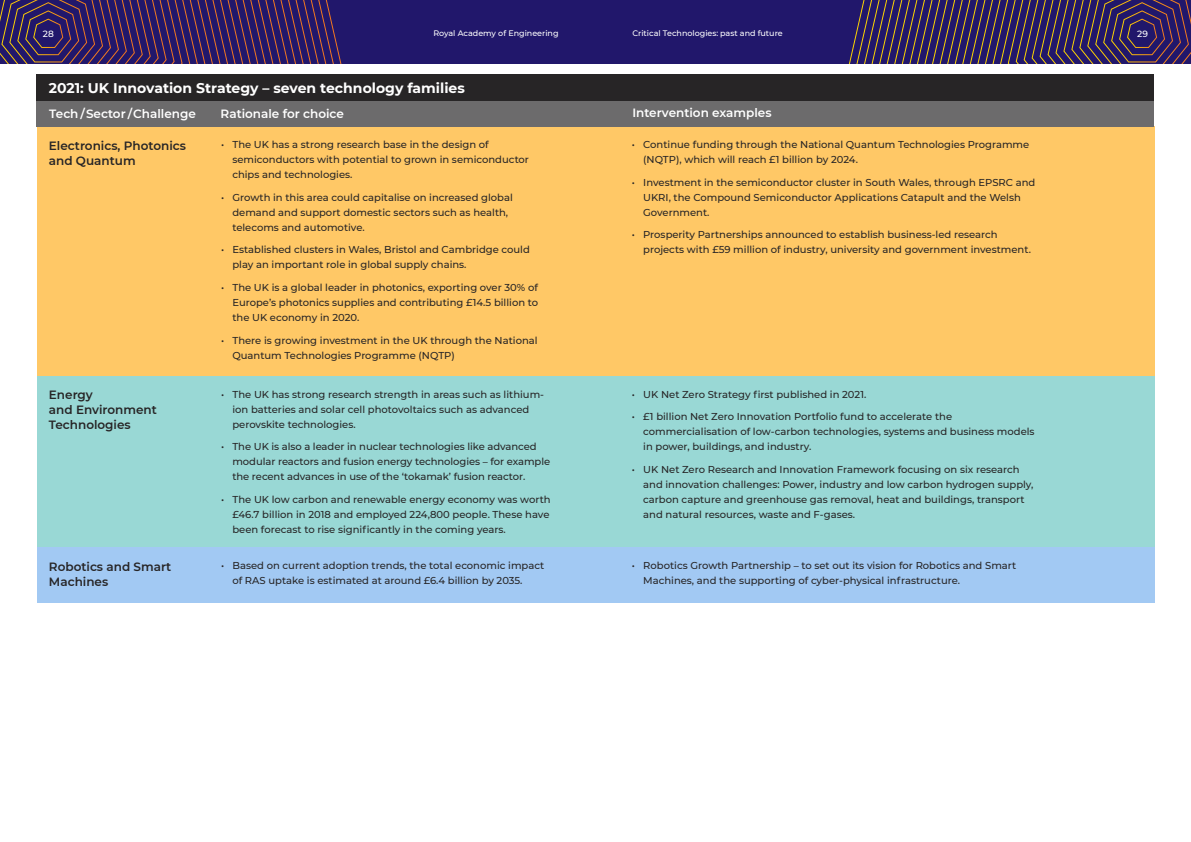
<style>
.page{position:relative;width:1191px;height:842px;background:#fff}
.page>*{position:absolute;margin:0;border:0;box-sizing:border-box;transform-origin:0 0}
.t1{font:700 14px "Montserrat";color:#fff}
.t2{font:600 12px/15px "Montserrat";color:#272526}
.t3{font:600 12px "Montserrat";color:#fff}
.t4{font:500 10px/15px "Montserrat";color:#272526}
.t5{font:500 9px "Montserrat";color:#fff}
.t6{font:500 8px "Montserrat";color:#fff}
</style>
<div class="page">
<div style="left:0;top:0;width:603px;height:63px;background:#21176b"></div>
<svg style="left:0;top:0;width:342px;height:63px"></svg>
<div style="left:595px;top:0;width:596px;height:63px;background:#21176b"></div>
<svg style="left:849px;top:0;width:342px;height:63px"></svg>
<div style="left:37px;top:376px;width:1117px;height:171px;background:#99d8d5"></div>
<div style="left:37px;top:547px;width:1117px;height:56px;background:#a2c9f3"></div>
<div style="left:37px;top:127px;width:1117px;height:249px;background:#ffc866"></div>
<div style="left:37px;top:101px;width:1117px;height:26px;background:#6c6b6c"></div>
<div style="left:37px;top:74px;width:1117px;height:27px;background:#272526"></div>
<p class="t5" style="left:43px;top:28px;width:12px">28</p>
<p class="t6" style="left:433px;top:29px;width:127px">Royal Academy of Engineering</p>
<p class="t6" style="left:632px;top:29px;width:152px">Critical Technologies: past and future</p>
<p class="t5" style="left:1137px;top:28px;width:12px">29</p>
<h1 class="t1" style="left:49px;top:79px;width:417px">2021: UK Innovation Strategy – seven technology families</h1>
<p class="t3" style="left:49px;top:106px;width:148px">Tech / Sector / Challenge</p>
<p class="t3" style="left:221px;top:106px;width:125px">Rationale for choice</p>
<p class="t3" style="left:632px;top:105px;width:141px">Intervention examples</p>
<p class="t2" style="left:49px;top:139px;width:139px">Electronics, Photonics and Quantum</p>
<p class="t4" style="left:232px;top:137px;width:298px;text-indent:-11px">• The UK has a strong research base in the design of semiconductors with potential to grown in semiconductor chips and technologies.</p>
<p class="t4" style="left:232px;top:190px;width:282px;text-indent:-11px">• Growth in this area could capitalise on increased global demand and support domestic sectors such as health, telecoms and automotive.</p>
<p class="t4" style="left:232px;top:242px;width:299px;text-indent:-11px">• Established clusters in Wales, Bristol and Cambridge could play an important role in global supply chains.</p>
<p class="t4" style="left:232px;top:280px;width:307px;text-align:justify;text-indent:-11px">• The UK is a global leader in photonics, exporting over 30% of Europe’s photonics supplies and contributing £14.5 billion to the UK economy in 2020.</p>
<p class="t4" style="left:232px;top:332px;width:307px;text-indent:-11px">• There is growing investment in the UK through the National<br>Quantum Technologies Programme (NQTP)</p>
<p class="t2" style="left:49px;top:388px;width:109px">Energy<br>and Environment<br>Technologies</p>
<p class="t4" style="left:232px;top:386px;width:313px;text-indent:-11px">• The UK has strong research strength in areas such as lithium&shy;ion batteries and solar cell photovoltaics such as advanced perovskite technologies.</p>
<p class="t4" style="left:232px;top:439px;width:319px;text-indent:-11px">• The UK is also a leader in nuclear technologies like advanced modular reactors and fusion energy technologies – for example the recent advances in use of the ‘tokamak’ fusion reactor.</p>
<p class="t4" style="left:232px;top:491px;width:320px;text-align:justify;text-indent:-11px">• The UK low carbon and renewable energy economy was worth £46.7 billion in 2018 and employed 224,800 people. These have been forecast to rise significantly in the coming years.</p>
<p class="t4" style="left:643px;top:137px;width:388px;text-indent:-11px">• Continue funding through the National Quantum Technologies Programme (NQTP), which will reach £1 billion by 2024.</p>
<p class="t4" style="left:643px;top:175px;width:394px;text-indent:-11px">• Investment in the semiconductor cluster in South Wales, through EPSRC and<br>UKRI, the Compound Semiconductor Applications Catapult and the Welsh<br>Government.</p>
<p class="t4" style="left:643px;top:227px;width:389px;text-indent:-11px">• Prosperity Partnerships announced to establish business-led research projects with £59 million of industry, university and government investment.</p>
<p class="t4" style="left:632px;top:386px;width:236px">• UK Net Zero Strategy first published in 2021.</p>
<p class="t4" style="left:643px;top:409px;width:393px;text-indent:-11px">• £1 billion Net Zero Innovation Portfolio fund to accelerate the commercialisation of low-carbon technologies, systems and business models in power, buildings, and industry.</p>
<p class="t4" style="left:643px;top:461px;width:392px;text-indent:-11px">• UK Net Zero Research and Innovation Framework focusing on six research and innovation challenges: Power, industry and low carbon hydrogen supply, carbon capture and greenhouse gas removal, heat and buildings, transport and natural resources, waste and F-gases.</p>
<p class="t2" style="left:49px;top:559px;width:124px">Robotics and Smart<br>Machines</p>
<p class="t4" style="left:232px;top:558px;width:313px;text-indent:-11px">• Based on current adoption trends, the total economic impact of RAS uptake is estimated at around £6.4 billion by 2035.</p>
<p class="t4" style="left:643px;top:558px;width:374px;text-indent:-11px">• Robotics Growth Partnership – to set out its vision for Robotics and Smart<br>Machines, and the supporting of cyber-physical infrastructure.</p>
</div>
